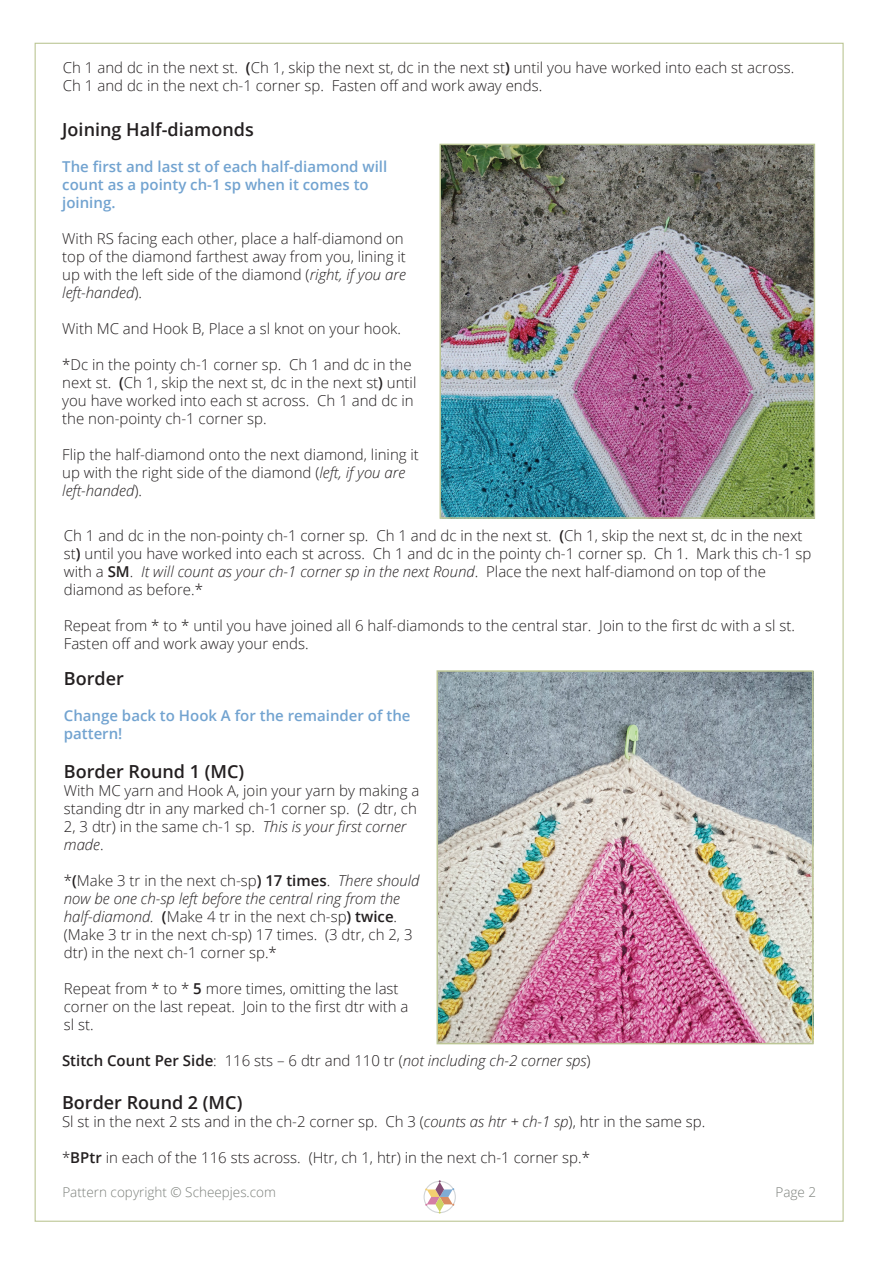
<style>
.page{position:relative;width:893px;height:1263px;background:#fff}
.page>*{position:absolute;margin:0;border:0;box-sizing:border-box;transform-origin:0 0}
.t1{font:600 18px "Open Sans";color:#231f20}
.t2{font:300 15px/18px "Open Sans";color:#231f20}
.t3{font:600 15px/18px "Open Sans";color:#72a3d0}
.t4{font:italic 300 15px "Open Sans";color:#231f20}
.t5{font:300 13.5px "Open Sans";color:#7c807b}
.s1{font-weight:600}
.s2{font-style:italic}
.s3{font-weight:600;font-style:normal}
.s4{font-style:normal}
</style>
<div class="page">
<div style="left:424px;top:1181px;width:32px;height:32px;border:1px solid #7e878d;border-radius:50%"></div>
<svg style="left:425px;top:1180px;width:29px;height:33px"></svg>
<img style="left:440px;top:673px;width:371px;height:368px">
<img style="left:442px;top:147px;width:370px;height:369px">
<div style="left:439px;top:144px;width:376px;height:375px;border:2px solid #bcc695"></div>
<div style="left:437px;top:670px;width:377px;height:374px;border:2px solid #bcc695"></div>
<p class="t2" style="left:63px;top:59px;width:733px">Ch 1 and dc in the next st. <span class="s1">(</span>Ch 1, skip the next st, dc in the next st<span class="s1">)</span> until you have worked into each st across.<br>Ch 1 and dc in the next ch-1 corner sp. Fasten off and work away ends.</p>
<p class="t1" style="left:62px;top:117px;width:193px">Joining Half-diamonds</p>
<p class="t3" style="left:62px;top:157px;width:327px">The first and last st of each half-diamond will count as a pointy ch-1 sp when it comes to joining.</p>
<p class="t2" style="left:62px;top:229px;width:345px">With RS facing each other, place a half-diamond on top of the diamond farthest away from you, lining it up with the left side of the diamond (<span class="s2">right, if you are left-handed</span>).</p>
<p class="t2" style="left:62px;top:319px;width:340px">With MC and Hook B, Place a sl knot on your hook.</p>
<p class="t2" style="left:62px;top:355px;width:356px">*Dc in the pointy ch-1 corner sp. Ch 1 and dc in the next st. <span class="s1">(</span>Ch 1, skip the next st, dc in the next st<span class="s1">)</span> until you have worked into each st across. Ch 1 and dc in the non-pointy ch-1 corner sp.</p>
<p class="t2" style="left:62px;top:445px;width:358px">Flip the half-diamond onto the next diamond, lining it up with the right side of the diamond (<span class="s2">left, if you are left-handed</span>).</p>
<p class="t2" style="left:64px;top:526px;width:749px">Ch 1 and dc in the non-pointy ch-1 corner sp. Ch 1 and dc in the next st. <span class="s1">(</span>Ch 1, skip the next st, dc in the next st<span class="s1">)</span> until you have worked into each st across. Ch 1 and dc in the pointy ch-1 corner sp. Ch 1. Mark this ch-1 sp with a <span class="s1">SM</span>. <span class="s2">It will count as your ch-1 corner sp in the next Round</span>. Place the next half-diamond on top of the diamond as before.*</p>
<p class="t2" style="left:64px;top:616px;width:733px">Repeat from * to * until you have joined all 6 half-diamonds to the central star. Join to the first dc with a sl st.<br>Fasten off and work away your ends.</p>
<p class="t1" style="left:64px;top:666px;width:61px">Border</p>
<p class="t3" style="left:64px;top:706px;width:348px">Change back to Hook A for the remainder of the pattern!</p>
<p class="t1" style="left:64px;top:759px;width:182px">Border Round 1 (MC)</p>
<p class="t2" style="left:64px;top:781px;width:357px">With MC yarn and Hook A, join your yarn by making a standing dtr in any marked ch-1 corner sp. (2 dtr, ch 2, 3 dtr) in the same ch-1 sp. <span class="s2">This is your first corner made</span>.</p>
<p class="t2" style="left:64px;top:871px;width:357px">*<span class="s1">(</span>Make 3 tr in the next ch-sp<span class="s1">) 17 times</span>. <span class="s2">There should now be one ch-sp left before the central ring from the half-diamond.</span> <span class="s1">(</span>Make 4 tr in the next ch-sp<span class="s1">) twice</span>. (Make 3 tr in the next ch-sp) 17 times. (3 dtr, ch 2, 3 dtr) in the next ch-1 corner sp.*</p>
<p class="t2" style="left:64px;top:979px;width:346px">Repeat from * to * <span class="s1">5</span> more times, omitting the last corner on the last repeat. Join to the first dtr with a sl st.</p>
<p class="t4" style="left:62px;top:1050px;width:530px"><span class="s3">Stitch Count Per Side</span><span class="s4">: 116 sts – 6 dtr and 110 tr (</span>not including ch-2 corner sps<span class="s4">)</span></p>
<p class="t1" style="left:62px;top:1090px;width:182px">Border Round 2 (MC)</p>
<p class="t2" style="left:62px;top:1112px;width:645px">Sl st in the next 2 sts and in the ch-2 corner sp. Ch 3 (<span class="s2">counts as htr + ch-1 sp</span>), htr in the same sp.</p>
<p class="t2" style="left:62px;top:1148px;width:529px">*<span class="s1">BPtr</span> in each of the 116 sts across. (Htr, ch 1, htr) in the next ch-1 corner sp.*</p>
<p class="t5" style="left:62px;top:1183px;width:215px">Pattern copyright © Scheepjes.com</p>
<p class="t5" style="left:775px;top:1183px;width:42px">Page 2</p>
</div>
